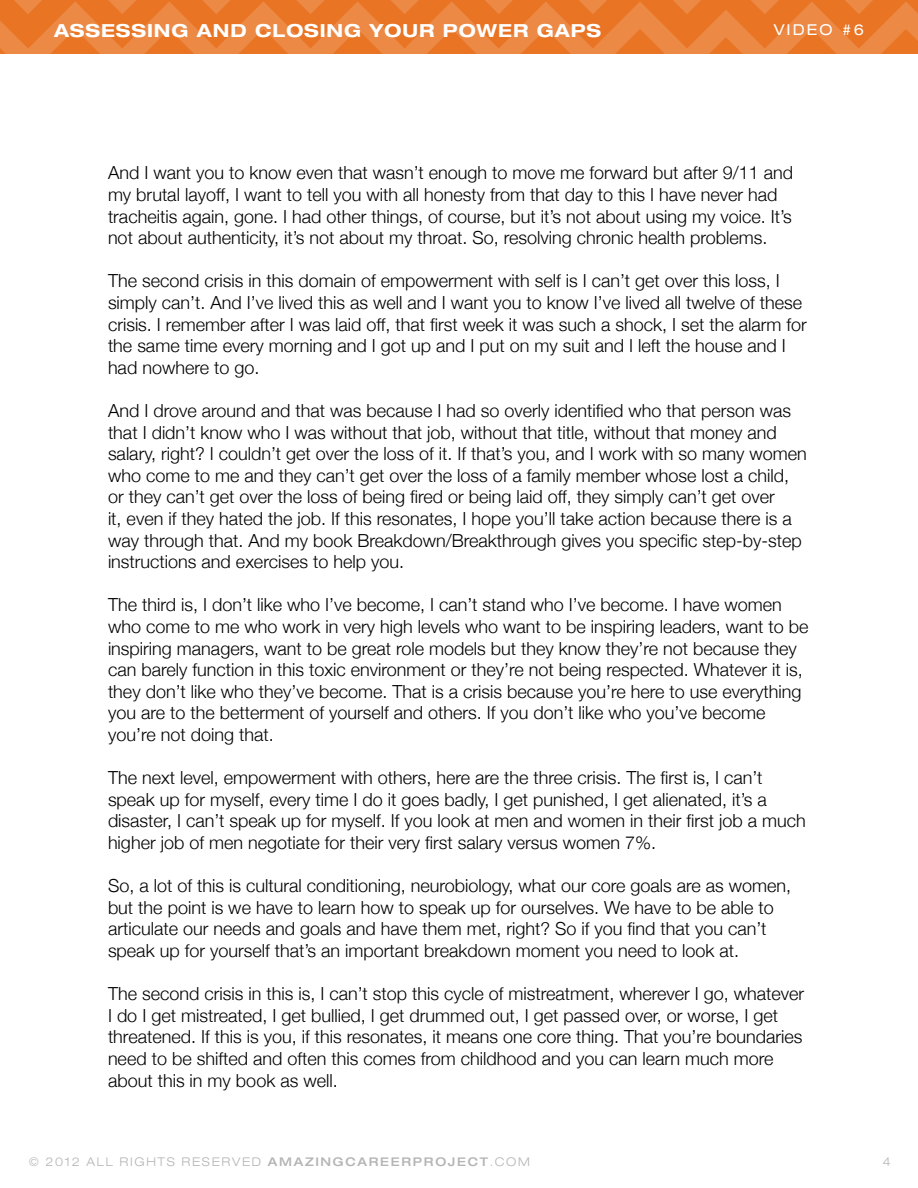
<style>
.page{position:relative;width:918px;height:1188px;background:#fff}
.page>*{position:absolute;margin:0;border:0;box-sizing:border-box;transform-origin:0 0}
.t1{font:300 18px/21.6px "Helvetica Neue";color:#000}
.t2{font:700 expanded 18px "Helvetica Neue";letter-spacing:.05em;color:#fff}
.t3{font:expanded 15px "Helvetica Neue";letter-spacing:.14em;color:#fff}
.t4{font:300 expanded 12px "Helvetica Neue";letter-spacing:.14em;color:#b5b5b5}
.s1{font-weight:500}
</style>
<div class="page">
<svg style="left:0;top:0;width:918px;height:54px;background:#e97d32"></svg>
<p class="t2" style="left:54px;top:20px;width:549px">ASSESSING AND CLOSING YOUR POWER GAPS</p>
<p class="t3" style="left:774px;top:21px;width:92px">Video #6</p>
<p class="t1" style="left:108px;top:161px;width:687px">And I want you to know even that wasn’t enough to move me forward but after 9/11 and my brutal layoff, I want to tell you with all honesty from that day to this I have never had tracheitis again, gone. I had other things, of course, but it’s not about using my voice. It’s not about authenticity, it’s not about my throat. So, resolving chronic health problems.</p>
<p class="t1" style="left:108px;top:269px;width:700px">The second crisis in this domain of empowerment with self is I can’t get over this loss, I simply can’t. And I’ve lived this as well and I want you to know I’ve lived all twelve of these crisis. I remember after I was laid off, that first week it was such a shock, I set the alarm for the same time every morning and I got up and I put on my suit and I left the house and I had nowhere to go.</p>
<p class="t1" style="left:108px;top:399px;width:700px">And I drove around and that was because I had so overly identified who that person was that I didn’t know who I was without that job, without that title, without that money and salary, right? I couldn’t get over the loss of it. If that’s you, and I work with so many women who come to me and they can’t get over the loss of a family member whose lost a child, or they can’t get over the loss of being fired or being laid off, they simply can’t get over<br>it, even if they hated the job. If this resonates, I hope you’ll take action because there is a way through that. And my book Breakdown/Breakthrough gives you specific step-by-step instructions and exercises to help you.</p>
<p class="t1" style="left:108px;top:593px;width:702px">The third is, I don’t like who I’ve become, I can’t stand who I’ve become. I have women who come to me who work in very high levels who want to be inspiring leaders, want to be inspiring managers, want to be great role models but they know they’re not because they can barely function in this toxic environment or they’re not being respected. Whatever it is, they don’t like who they’ve become. That is a crisis because you’re here to use everything you are to the betterment of yourself and others. If you don’t like who you’ve become you’re not doing that.</p>
<p class="t1" style="left:108px;top:766px;width:699px">The next level, empowerment with others, here are the three crisis. The first is, I can’t speak up for myself, every time I do it goes badly, I get punished, I get alienated, it’s a disaster, I can’t speak up for myself. If you look at men and women in their first job a much higher job of men negotiate for their very first salary versus women 7%.</p>
<p class="t1" style="left:108px;top:874px;width:685px">So, a lot of this is cultural conditioning, neurobiology, what our core goals are as women, but the point is we have to learn how to speak up for ourselves. We have to be able to articulate our needs and goals and have them met, right? So if you find that you can’t speak up for yourself that’s an important breakdown moment you need to look at.</p>
<p class="t1" style="left:108px;top:982px;width:698px">The second crisis in this is, I can’t stop this cycle of mistreatment, wherever I go, whatever I do I get mistreated, I get bullied, I get drummed out, I get passed over, or worse, I get threatened. If this is you, if this resonates, it means one core thing. That you’re boundaries need to be shifted and often this comes from childhood and you can learn much more about this in my book as well.</p>
<p class="t4" style="left:29px;top:1154px;width:502px">© 2012 ALL RIGHTS RESERVED <span class="s1">AMAZINGCAREERPROJECT</span>.COM</p>
<p class="t4" style="left:883px;top:1154px;width:10px">4</p>
</div>
